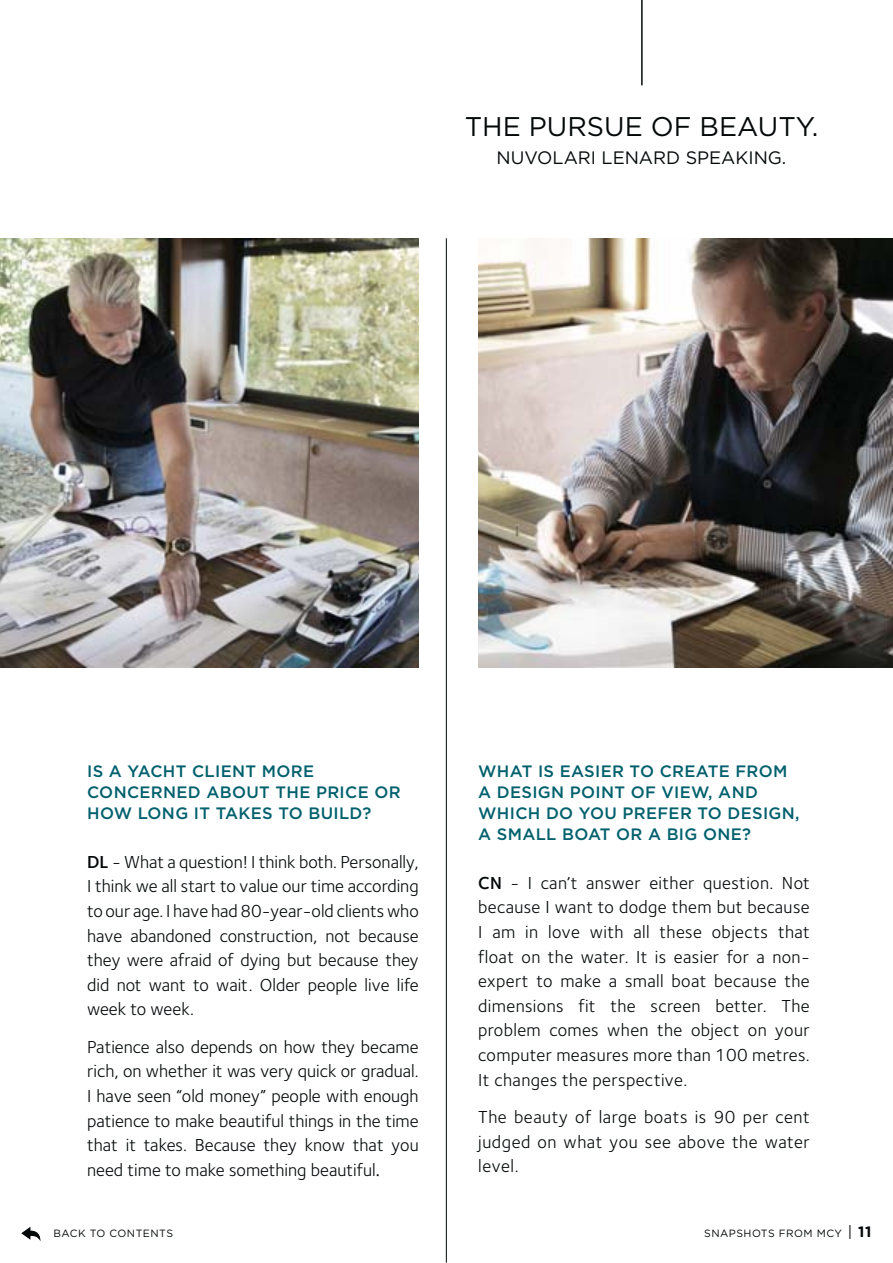
<style>
.page{position:relative;width:893px;height:1263px;background:#fff}
.page>*{position:absolute;margin:0;border:0;box-sizing:border-box;transform-origin:0 0}
.t1{font:27px "Gotham";color:#040809}
.t2{font:18px/24.6px "Foundry Sterling";color:#040809;text-align:justify}
.t3{font:18px "Gotham";color:#040809}
.t4{font:500 16.5px/21px "Gotham";letter-spacing:.02em;color:#00606d}
.t5{font:10.5px "Gotham";letter-spacing:.045em;color:#040809}
.s1{font-weight:600}
.s2{font-family:"Minion Pro"}
.s3{font-size:15px}
.s4{font-weight:700;font-size:15px}
</style>
<div class="page">
<svg style="left:21px;top:1227px;width:19px;height:14px"></svg>
<hr style="left:446px;top:238px;width:1px;height:1025px;background:#040809">
<hr style="left:641px;top:0;width:1px;height:85px;background:#040809">
<img style="left:0;top:238px;width:419px;height:430px">
<img style="left:478px;top:238px;width:415px;height:430px">
<h1 class="t1" style="left:465px;top:116px;width:355px">THE PURSUE OF BEAUTY.</h1>
<p class="t3" style="left:497px;top:151px;width:291px">NUVOLARI LENARD SPEAKING.</p>
<p class="t4" style="left:87px;top:762px;width:315px">IS A YACHT CLIENT MORE<br>CONCERNED ABOUT THE PRICE OR<br>HOW LONG IT TAKES TO BUILD?</p>
<p class="t2" style="left:87px;top:851px;width:333px"><span class="s1">DL</span> - What a question! I think both. Personally, I think we all start to value our time according to our age. I have had 80-year-old clients who have abandoned construction, not because they were afraid of dying but because they did not want to wait. Older people live life week to week.</p>
<p class="t2" style="left:87px;top:1036px;width:333px">Patience also depends on how they became rich, on whether it was very quick or gradual.<br>I have seen “old money” people with enough patience to make beautiful things in the time that it takes. Because they know that you need time to make something beautiful<span class="s2">.</span></p>
<p class="t4" style="left:478px;top:762px;width:323px">WHAT IS EASIER TO CREATE FROM<br>A DESIGN POINT OF VIEW, AND<br>WHICH DO YOU PREFER TO DESIGN,<br>A SMALL BOAT OR A BIG ONE?</p>
<p class="t2" style="left:478px;top:872px;width:333px"><span class="s1">CN</span> - I can’t answer either question. Not because I want to dodge them but because I am in love with all these objects that float on the water. It is easier for a non&shy;expert to make a small boat because the dimensions fit the screen better. The problem comes when the object on your computer measures more than 100 metres.<br>It changes the perspective.</p>
<p class="t2" style="left:478px;top:1106px;width:333px">The beauty of large boats is 90 per cent judged on what you see above the water level.</p>
<p class="t5" style="left:53px;top:1229px;width:121px">BACK TO CONTENTS</p>
<p class="t5" style="left:704px;top:1230px;width:169px">SNAPSHOTS FROM MCY <span class="s3">|</span> <span class="s4">11</span></p>
</div>
